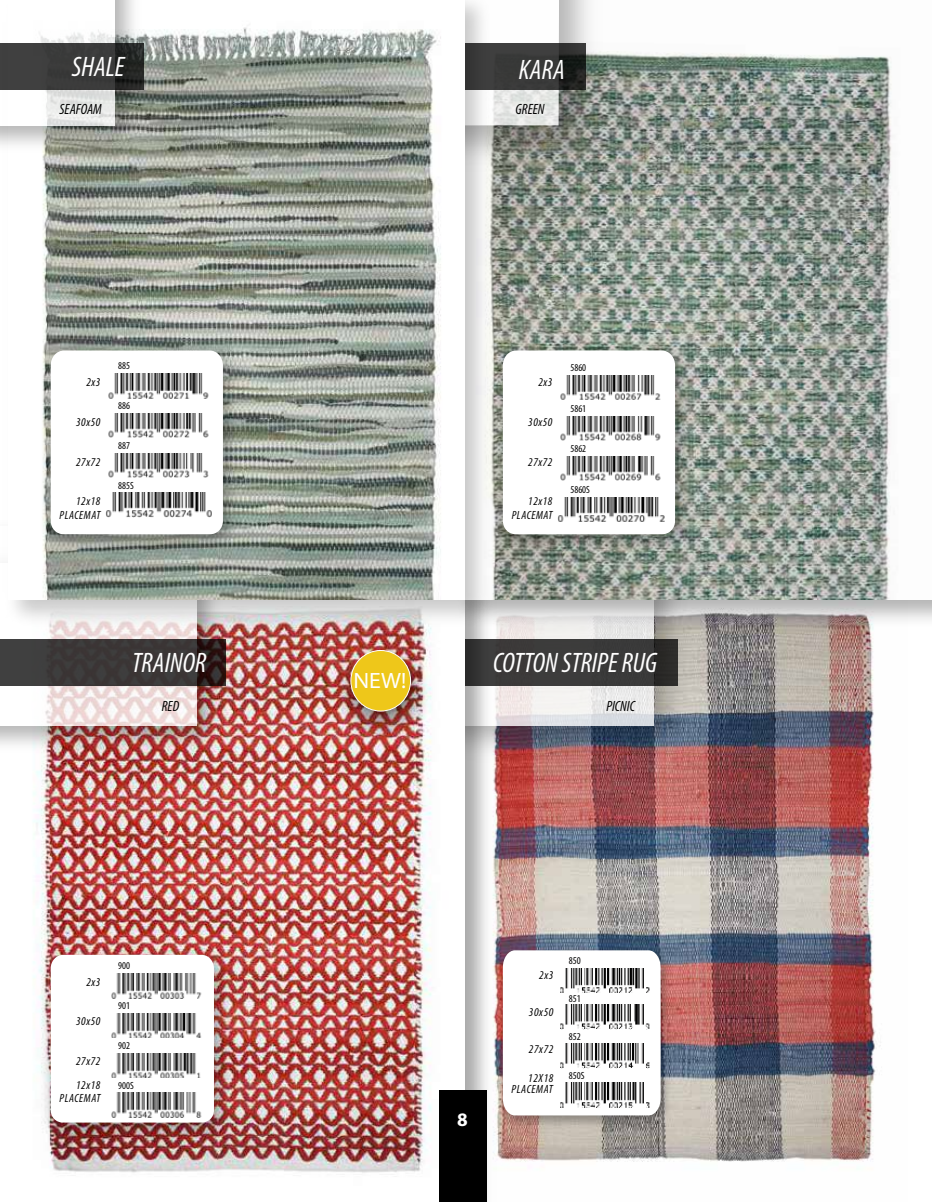
<style>
.page{position:relative;width:932px;height:1202px;background:#fff}
.page>*{position:absolute;margin:0;border:0;box-sizing:border-box;transform-origin:0 0}
.t1{font:italic condensed 28.35px "Myriad Pro";color:#fff}
.t2{font:semi-expanded 22.2px "Myriad Pro";color:#fff}
.t3{font:700 19.05px "Myriad Pro";color:#fff}
.t4{font:italic condensed 14.85px "Myriad Pro";color:#000}
.t5{font:italic condensed 11.85px/13.4px "Myriad Pro";letter-spacing:.05em;color:#000;text-align:right}
.t6{font:condensed 10.35px "Myriad Pro";color:#000}
</style>
<div class="page">
<img style="left:499px;top:633px;width:382px;height:529px">
<img style="left:499px;top:654px;width:199px;height:116px">
<svg style="left:499px;top:685px;width:154px;height:40px"></svg>
<svg style="left:499px;top:654px;width:179px;height:31px;background:#383837"></svg>
<img style="left:465px;top:654px;width:34px;height:548px">
<img style="left:33px;top:633px;width:399px;height:540px">
<img style="left:0;top:633px;width:229px;height:125px">
<svg style="left:0;top:633px;width:196px;height:92px"></svg>
<svg style="left:0;top:639px;width:225px;height:46px;background:#3a3535"></svg>
<img style="left:34px;top:939px;width:204px;height:209px">
<div style="left:51px;top:954px;width:163px;height:168px;background:#fff;border-radius:13px"></div>
<img style="left:816px;top:55px;width:76px;height:544px">
<img style="left:14px;top:599px;width:250px;height:34px">
<img style="left:42px;top:27px;width:222px;height:572px">
<img style="left:0;top:0;width:147px;height:158px">
<svg style="left:0;top:0;width:115px;height:125px"></svg>
<svg style="left:0;top:43px;width:144px;height:47px;background:#373737"></svg>
<img style="left:264px;top:0;width:552px;height:654px">
<img style="left:326px;top:636px;width:112px;height:113px">
<img style="left:348px;top:647px;width:68px;height:70px">
<div style="left:351px;top:650px;width:59px;height:61px;background:#eec71a;border-radius:50%"></div>
<div style="left:351px;top:650px;width:59px;height:61px;border:1px solid #fff;border-radius:50%"></div>
<img style="left:485px;top:335px;width:214px;height:225px">
<div style="left:503px;top:350px;width:172px;height:184px;background:#fff;border-radius:14px"></div>
<img style="left:560px;top:375px;width:101px;height:25px">
<img style="left:560px;top:416px;width:101px;height:25px">
<img style="left:560px;top:456px;width:101px;height:24px">
<img style="left:557px;top:497px;width:108px;height:25px">
<img style="left:42px;top:334px;width:205px;height:227px">
<div style="left:51px;top:350px;width:172px;height:184px;background:#fff;border-radius:14px"></div>
<img style="left:108px;top:374px;width:101px;height:24px">
<img style="left:108px;top:413px;width:101px;height:25px">
<img style="left:108px;top:453px;width:101px;height:24px">
<img style="left:105px;top:493px;width:107px;height:24px">
<img style="left:491px;top:939px;width:185px;height:194px">
<svg style="left:503px;top:950px;width:157px;height:165px"></svg>
<img style="left:558px;top:968px;width:98px;height:24px">
<img style="left:559px;top:1004px;width:97px;height:25px">
<img style="left:559px;top:1043px;width:97px;height:25px">
<img style="left:559px;top:1083px;width:97px;height:24px">
<img style="left:111px;top:1092px;width:91px;height:25px">
<img style="left:111px;top:1053px;width:89px;height:24px">
<img style="left:111px;top:1013px;width:90px;height:25px">
<img style="left:111px;top:973px;width:91px;height:25px">
<div style="left:439px;top:1090px;width:47px;height:112px;background:#000"></div>
<h1 class="t1" style="left:72px;top:50px;width:54px">SHALE</h1>
<h1 class="t1" style="left:519px;top:53px;width:47px">KARA</h1>
<p class="t4" style="left:60px;top:100px;width:44px">SEAFOAM</p>
<p class="t4" style="left:515px;top:100px;width:30px">GREEN</p>
<p class="t6" style="left:118px;top:360px;width:13px">885</p>
<p class="t6" style="left:570px;top:361px;width:17px">5860</p>
<p class="t5" style="left:86px;top:375px;width:15px">2x3</p>
<p class="t5" style="left:538px;top:375px;width:15px">2x3</p>
<p class="t6" style="left:118px;top:399px;width:13px">886</p>
<p class="t6" style="left:570px;top:402px;width:17px">5861</p>
<p class="t5" style="left:76px;top:415px;width:26px">30x50</p>
<p class="t5" style="left:528px;top:415px;width:26px">30x50</p>
<p class="t6" style="left:118px;top:439px;width:13px">887</p>
<p class="t6" style="left:570px;top:442px;width:17px">5862</p>
<p class="t5" style="left:76px;top:455px;width:26px">27x72</p>
<p class="t5" style="left:528px;top:455px;width:26px">27x72</p>
<p class="t6" style="left:118px;top:479px;width:17px">885S</p>
<p class="t6" style="left:570px;top:483px;width:21px">5860S</p>
<p class="t5" style="left:60px;top:494px;width:42px">12x18<br>PLACEMAT</p>
<p class="t5" style="left:511px;top:494px;width:42px">12x18<br>PLACEMAT</p>
<h1 class="t1" style="left:132px;top:645px;width:76px">TRAINOR</h1>
<h1 class="t1" style="left:493px;top:645px;width:166px">COTTON STRIPE RUG</h1>
<p class="t4" style="left:162px;top:697px;width:19px">RED</p>
<h2 class="t2" style="left:353px;top:666px;width:54px">NEW!</h2>
<p class="t4" style="left:606px;top:697px;width:30px">PICNIC</p>
<p class="t5" style="left:86px;top:975px;width:15px">2x3</p>
<p class="t5" style="left:76px;top:1014px;width:26px">30x50</p>
<p class="t5" style="left:76px;top:1049px;width:26px;line-height:23.2px;text-align:left">27x72<br>12x18</p>
<p class="t5" style="left:60px;top:1091px;width:42px">PLACEMAT</p>
<p class="t6" style="left:118px;top:959px;width:13px">900</p>
<p class="t6" style="left:118px;top:999px;width:13px">901</p>
<p class="t6" style="left:118px;top:1039px;width:13px">902</p>
<p class="t6" style="left:118px;top:1078px;width:17px">900S</p>
<h3 class="t3" style="left:457px;top:1107px;width:12px">8</h3>
<p class="t5" style="left:539px;top:968px;width:16px">2x3</p>
<p class="t5" style="left:529px;top:1005px;width:26px">30x50</p>
<p class="t5" style="left:529px;top:1042px;width:26px">27x72</p>
<p class="t5" style="left:528px;top:1071px;width:27px">12X18</p>
<p class="t5" style="left:511px;top:1082px;width:43px">PLACEMAT</p>
<p class="t6" style="left:568px;top:954px;width:14px">850</p>
<p class="t6" style="left:568px;top:992px;width:14px">851</p>
<p class="t6" style="left:568px;top:1030px;width:14px">852</p>
<p class="t6" style="left:568px;top:1069px;width:17px">850S</p>
</div>
